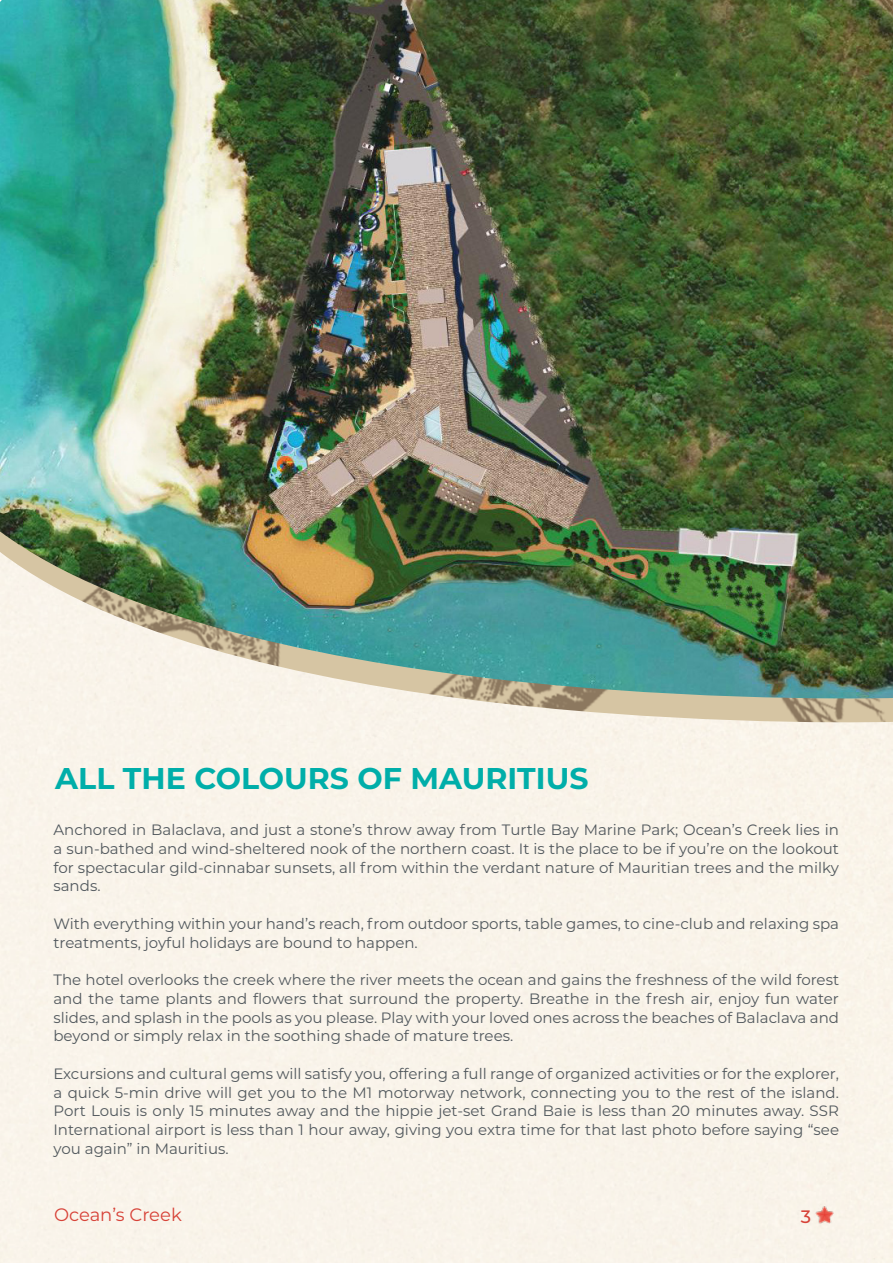
<style>
.page{position:relative;width:893px;height:1263px;background:#fff}
.page>*{position:absolute;margin:0;border:0;box-sizing:border-box;transform-origin:0 0}
.t1{font:700 30px "Montserrat";color:#00aea9}
.t2{font:18px "Montserrat";color:#d74238}
.t3{font:500 18px "Montserrat";color:#d74238}
.t4{font:15px/18.8px "Montserrat";color:#51585d;text-align:justify}
</style>
<div class="page">
<img style="left:814px;top:1205px;width:20px;height:20px">
<img style="left:0;top:700px;width:893px;height:24px">
<img style="left:0;top:0;width:893px;height:700px">
<p class="t1" style="left:55px;top:756px;width:535px">ALL THE COLOURS OF MAURITIUS</p>
<p class="t4" style="left:53px;top:820px;width:787px">Anchored in Balaclava, and just a stone’s throw away from Turtle Bay Marine Park; Ocean’s Creek lies in a sun-bathed and wind-sheltered nook of the northern coast. It is the place to be if you’re on the lookout for spectacular gild-cinnabar sunsets, all from within the verdant nature of Mauritian trees and the milky sands.</p>
<p class="t4" style="left:53px;top:913px;width:787px">With everything within your hand’s reach, from outdoor sports, table games, to cine-club and relaxing spa treatments, joyful holidays are bound to happen.</p>
<p class="t4" style="left:53px;top:970px;width:787px">The hotel overlooks the creek where the river meets the ocean and gains the freshness of the wild forest and the tame plants and flowers that surround the property. Breathe in the fresh air, enjoy fun water slides, and splash in the pools as you please. Play with your loved ones across the beaches of Balaclava and beyond or simply relax in the soothing shade of mature trees.</p>
<p class="t4" style="left:53px;top:1063px;width:787px">Excursions and cultural gems will satisfy you, offering a full range of organized activities or for the explorer, a quick 5-min drive will get you to the M1 motorway network, connecting you to the rest of the island.<br>Port Louis is only 15 minutes away and the hippie jet-set Grand Baie is less than 20 minutes away. SSR International airport is less than 1 hour away, giving you extra time for that last photo before saying “see you again” in Mauritius.</p>
<p class="t2" style="left:54px;top:1202px;width:129px">Ocean’s Creek</p>
<p class="t3" style="left:801px;top:1204px;width:12px">3</p>
</div>
